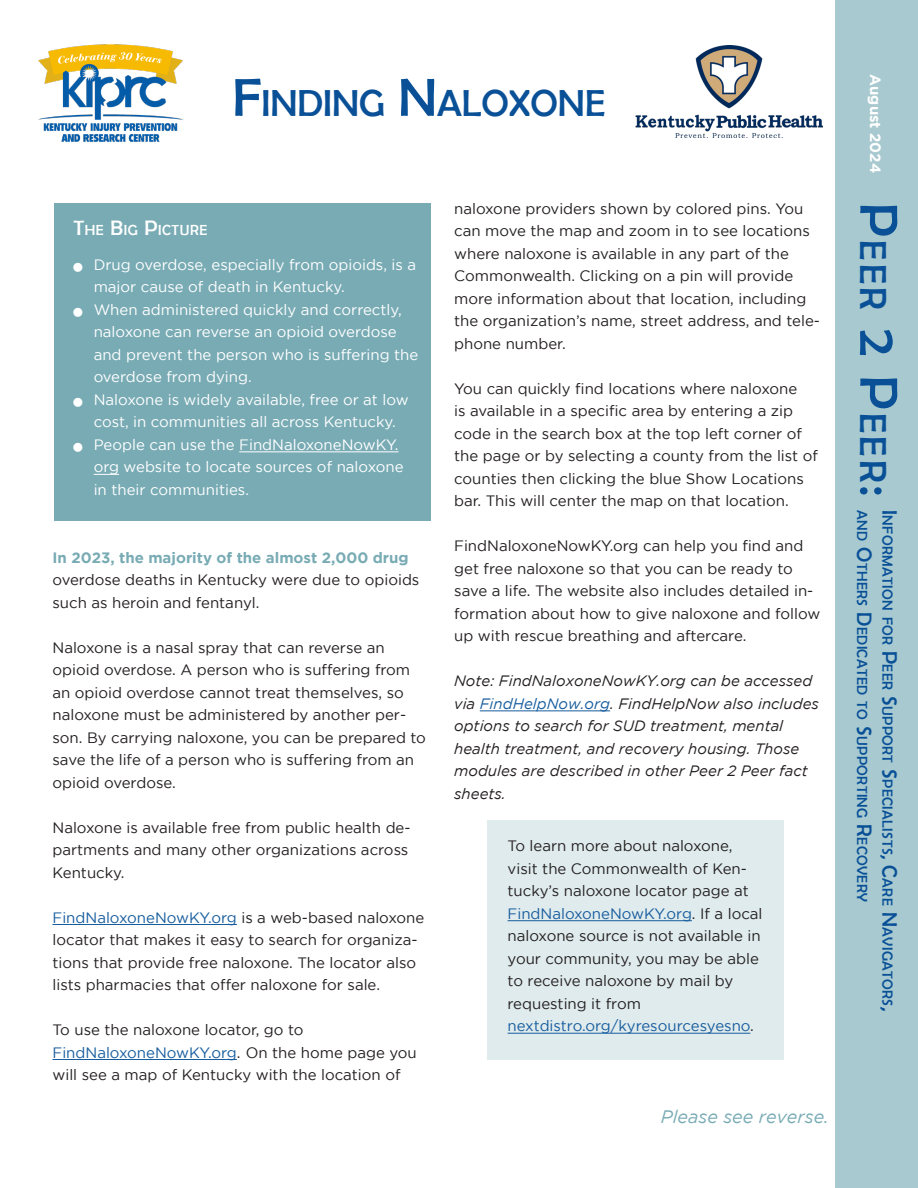
<style>
.page{position:relative;width:918px;height:1188px;background:#fff}
.page>*{position:absolute;margin:0;border:0;box-sizing:border-box;transform-origin:0 0}
.t1{font:37.8px "Berlin Sans FB";color:#095097}
.t2{font:italic 18px "Gotham";color:#78abb4}
.Paragraph_Style_1{font:15px/22.5px "Gotham";color:#231f20}
.bulleted_text{font:15px/22.5px "Gotham";color:#fff}
.Paragraph_Style_1-2{font:italic 15px/22.5px "Gotham";color:#231f20}
.t3{font:700 15px "Gotham";color:#fff}
.t4{font:14.7px/25.2px "Berlin Sans FB";letter-spacing:.03em;color:#095097}
.t5{font:14.7px "Berlin Sans FB";letter-spacing:.045em;color:#fff}
.s1{font-size:54px}
.s2{font-size:21px}
.s3{font-weight:700;color:#78abb4}
.s4{color:#175d9e}
</style>
<div class="page">
<div style="left:836px;top:0;width:82px;height:1188px;background:#a7c9cf"></div>
<hr style="left:52px;top:924px;width:185px;height:1px;background:#175d9e">
<hr style="left:52px;top:1059px;width:185px;height:1px;background:#175d9e">
<hr style="left:480px;top:711px;width:130px;height:1px;background:#175d9e">
<img style="left:38px;top:44px;width:145px;height:98px">
<div style="left:54px;top:203px;width:377px;height:317px;background:#78abb4"></div>
<div style="left:487px;top:820px;width:297px;height:240px;background:#e0ebed"></div>
<hr style="left:508px;top:920px;width:184px;height:1px;background:#175d9e">
<hr style="left:508px;top:1033px;width:242px;height:1px;background:#175d9e">
<hr style="left:239px;top:452px;width:160px;height:1px;background:#fff">
<svg style="left:94px;top:474px;width:25px;height:1px"></svg>
<img style="left:635px;top:45px;width:187px;height:93px">
<p class="t1" style="left:233px;top:82px;width:374px"><span class="s1">F</span>INDING <span class="s1">N</span>ALOXONE</p>
<p class="t3" style="left:884px;top:74px;width:100px;rotate:90deg">August 2024</p>
<p class="t5" style="left:73px;top:222px;width:135px"><span class="s2">T</span>HE <span class="s2">B</span>IG <span class="s2">P</span>ICTURE</p>
<p class="bulleted_text" style="left:94px;top:253px;width:324px;text-indent:-20px">■ Drug overdose, especially from opioids, is a major cause of death in Kentucky.</p>
<p class="bulleted_text" style="left:94px;top:298px;width:326px;text-indent:-20px">■ When administered quickly and correctly, naloxone can reverse an opioid overdose and prevent the person who is suffering the overdose from dying.</p>
<p class="bulleted_text" style="left:73px;top:388px;width:337px;text-align:center">■ Naloxone is widely available, free or at low cost, in communities all across Kentucky.</p>
<p class="bulleted_text" style="left:94px;top:433px;width:311px;text-indent:-20px">■ People can use the FindNaloxoneNowKY. org website to locate sources of naloxone in their communities.</p>
<p class="Paragraph_Style_1" style="left:52px;top:546px;width:368px"><span class="s3">In 2023, the majority of the almost 2,000 drug </span>overdose deaths in Kentucky were due to opioids such as heroin and fentanyl.</p>
<p class="Paragraph_Style_1" style="left:52px;top:636px;width:375px">Naloxone is a nasal spray that can reverse an opioid overdose. A person who is suffering from an opioid overdose cannot treat themselves, so naloxone must be administered by another per&shy;son. By carrying naloxone, you can be prepared to save the life of a person who is suffering from an opioid overdose.</p>
<p class="Paragraph_Style_1" style="left:52px;top:816px;width:360px">Naloxone is available free from public health de&shy;partments and many other organizations across<br>Kentucky.</p>
<p class="Paragraph_Style_1" style="left:52px;top:906px;width:373px"><span class="s4">FindNaloxoneNowKY.org</span> is a web-based naloxone locator that makes it easy to search for organiza&shy;tions that provide free naloxone. The locator also lists pharmacies that offer naloxone for sale.</p>
<p class="Paragraph_Style_1" style="left:52px;top:1018px;width:366px">To use the naloxone locator, go to<br><span class="s4">FindNaloxoneNowKY.org</span>. On the home page you will see a map of Kentucky with the location of</p>
<p class="Paragraph_Style_1" style="left:454px;top:197px;width:367px">naloxone providers shown by colored pins. You can move the map and zoom in to see locations where naloxone is available in any part of the Commonwealth. Clicking on a pin will provide more information about that location, including the organization’s name, street address, and tele&shy;phone number.</p>
<p class="Paragraph_Style_1" style="left:454px;top:377px;width:365px">You can quickly find locations where naloxone<br>is available in a specific area by entering a zip code in the search box at the top left corner of the page or by selecting a county from the list of counties then clicking the blue Show Locations bar. This will center the map on that location.</p>
<p class="Paragraph_Style_1" style="left:454px;top:535px;width:368px">FindNaloxoneNowKY.org can help you find and get free naloxone so that you can be ready to save a life. The website also includes detailed in&shy;formation about how to give naloxone and follow up with rescue breathing and aftercare.</p>
<p class="Paragraph_Style_1-2" style="left:454px;top:670px;width:366px">Note: FindNaloxoneNowKY.org can be accessed via <span class="s4">FindHelpNow.org</span>. FindHelpNow also includes options to search for SUD treatment, mental health treatment, and recovery housing. Those modules are described in other Peer 2 Peer fact sheets.</p>
<p class="Paragraph_Style_1" style="left:508px;top:834px;width:256px">To learn more about naloxone, visit the Commonwealth of Ken&shy;tucky’s naloxone locator page at<br><span class="s4">FindNaloxoneNowKY.org</span>. If a local naloxone source is not available in your community, you may be able to receive naloxone by mail by requesting it from <span class="s4">nextdistro.org/kyresourcesyesno</span>.</p>
<p class="t2" style="left:661px;top:1107px;width:170px">Please see reverse.</p>
<p class="t1" style="left:894px;top:203px;width:295px;rotate:90deg"><span class="s1">P</span>EER <span class="s1">2 P</span>EER<span class="s1">:</span></p>
<p class="t4" style="left:900px;top:510px;width:503px;rotate:90deg"><span class="s2">I</span>NFORMATION FOR <span class="s2">P</span>EER <span class="s2">S</span>UPPORT <span class="s2">S</span>PECIALISTS<span class="s2">, C</span>ARE <span class="s2">N</span>AVIGATORS<span class="s2">,<br></span>AND <span class="s2">O</span>THERS <span class="s2">D</span>EDICATED TO <span class="s2">S</span>UPPORTING <span class="s2">R</span>ECOVERY</p>
</div>
